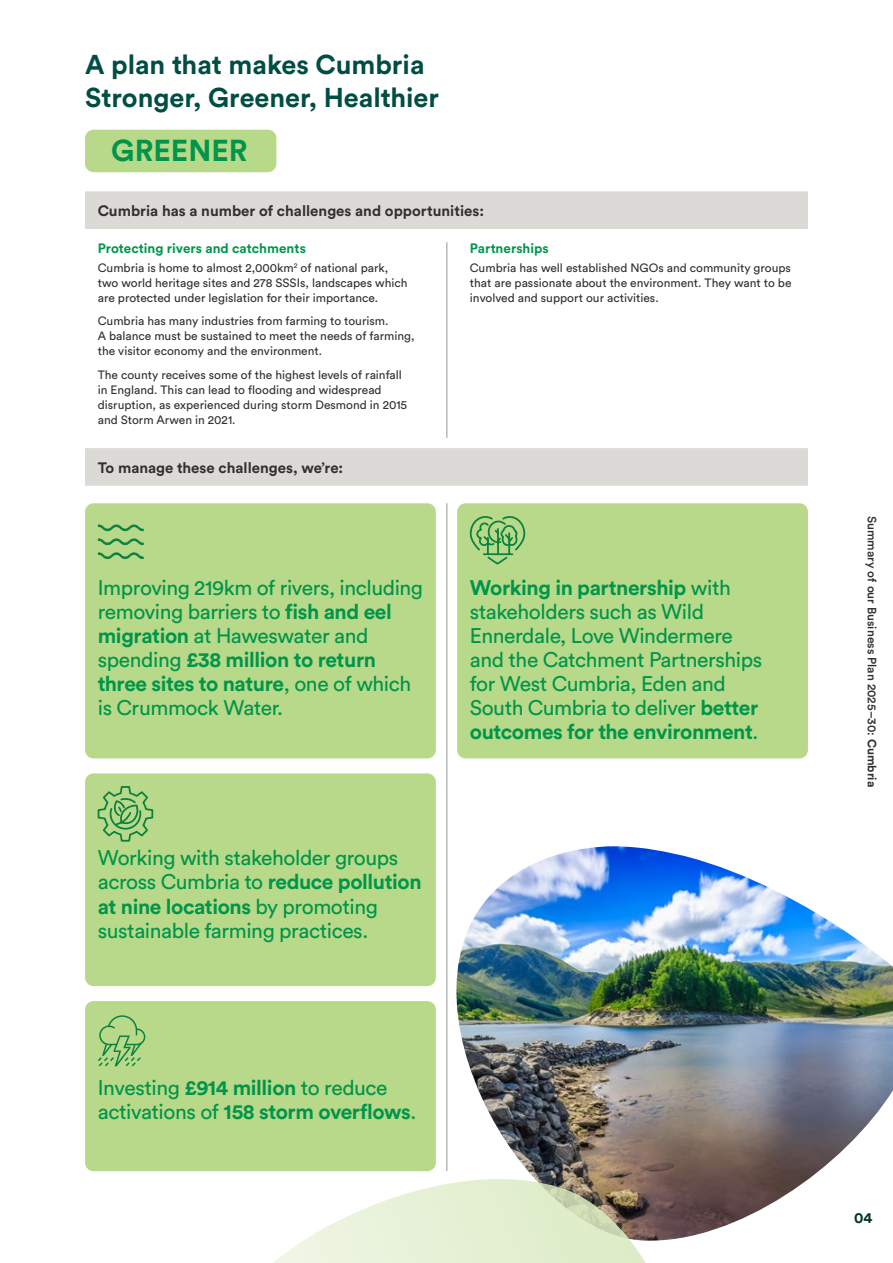
<style>
.page{position:relative;width:893px;height:1263px;background:#fff}
.page>*{position:absolute;margin:0;border:0;box-sizing:border-box;transform-origin:0 0}
.t1{font:700 30px "Circular Std";color:#00954a}
.t2{font:700 27px/33px "Circular Std";color:#004d44}
.t3{font:21px/24px "Circular Std";letter-spacing:-.02em;color:#00954a}
.t4{font:700 15px "Circular Std";color:#312f30}
.t5{font:700 15px "Circular Std";color:#003729}
.t6{font:700 13.5px "Circular Std";color:#00954a}
.t7{font:12px/15px "Circular Std";color:#312f30}
.t8{font:500 12px "Circular Std";color:#312f30}
.s1{font-weight:700}
</style>
<div class="page">
<div style="left:85px;top:130px;width:191px;height:42px;background:#b8d989;border-radius:9px"></div>
<img style="left:456px;top:846px;width:437px;height:393px">
<svg style="left:230px;top:1141px;width:445px;height:122px"></svg>
<svg style="left:85px;top:191px;width:723px;height:295px"></svg>
<hr style="left:446px;top:242px;width:1px;height:196px;background:#939598">
<div style="left:85px;top:503px;width:351px;height:255px;background:#b8d989;border-radius:9px"></div>
<svg style="left:98px;top:552px;width:46px;height:7px"></svg>
<svg style="left:98px;top:538px;width:46px;height:7px"></svg>
<svg style="left:98px;top:524px;width:46px;height:8px"></svg>
<hr style="left:446px;top:503px;width:1px;height:668px;background:#939598">
<div style="left:457px;top:503px;width:351px;height:255px;background:#b8d989;border-radius:9px"></div>
<svg style="left:470px;top:516px;width:55px;height:48px"></svg>
<div style="left:85px;top:773px;width:351px;height:213px;background:#b8d989;border-radius:9px"></div>
<svg style="left:98px;top:786px;width:55px;height:55px"></svg>
<div style="left:85px;top:1001px;width:351px;height:170px;background:#b8d989;border-radius:9px"></div>
<svg style="left:98px;top:1015px;width:47px;height:51px"></svg>
<h2 class="t2" style="left:85px;top:48px;width:355px">A plan that makes Cumbria<br>Stronger, Greener, Healthier</h2>
<h1 class="t1" style="left:111px;top:131px;width:138px">GREENER</h1>
<p class="t4" style="left:98px;top:201px;width:388px">Cumbria has a number of challenges and opportunities:</p>
<p class="t6" style="left:98px;top:239px;width:210px">Protecting rivers and catchments</p>
<p class="t7" style="left:98px;top:260px;width:311px">Cumbria is home to almost 2,000km<sup>2</sup> of national park, two world heritage sites and 278 SSSIs, landscapes which are protected under legislation for their importance.</p>
<p class="t7" style="left:98px;top:314px;width:318px">Cumbria has many industries from farming to tourism.<br>A balance must be sustained to meet the needs of farming, the visitor economy and the environment.</p>
<p class="t7" style="left:98px;top:367px;width:311px">The county receives some of the highest levels of rainfall in England. This can lead to flooding and widespread disruption, as experienced during storm Desmond in 2015 and Storm Arwen in 2021.</p>
<p class="t6" style="left:470px;top:239px;width:80px">Partnerships</p>
<p class="t7" style="left:470px;top:260px;width:323px;text-align:justify">Cumbria has well established NGOs and community groups that are passionate about the environment. They want to be involved and support our activities.</p>
<p class="t4" style="left:98px;top:458px;width:247px">To manage these challenges, we’re:</p>
<h3 class="t3" style="left:98px;top:576px;width:327px">Improving 219km of rivers, including removing barriers to <span class="s1">fish and eel migration</span> at Haweswater and spending <span class="s1">£38 million to return three sites to nature</span>, one of which is Crummock Water.</h3>
<h3 class="t3" style="left:470px;top:576px;width:294px"><span class="s1">Working in partnership</span> with stakeholders such as Wild<br>Ennerdale, Love Windermere and the Catchment Partnerships for West Cumbria, Eden and<br>South Cumbria to deliver <span class="s1">better outcomes for the environment</span>.</h3>
<h3 class="t3" style="left:98px;top:846px;width:325px">Working with stakeholder groups across Cumbria to <span class="s1">reduce pollution at nine locations</span> by promoting sustainable farming practices.</h3>
<h3 class="t3" style="left:98px;top:1075px;width:320px">Investing <span class="s1">£914 million</span> to reduce activations of <span class="s1">158 storm overflows</span>.</h3>
<p class="t8" style="left:879px;top:516px;width:273px;rotate:90deg">Summary of our Business Plan 2025–30: <span class="s1">Cumbria</span></p>
<p class="t5" style="left:854px;top:1208px;width:20px">04</p>
</div>
